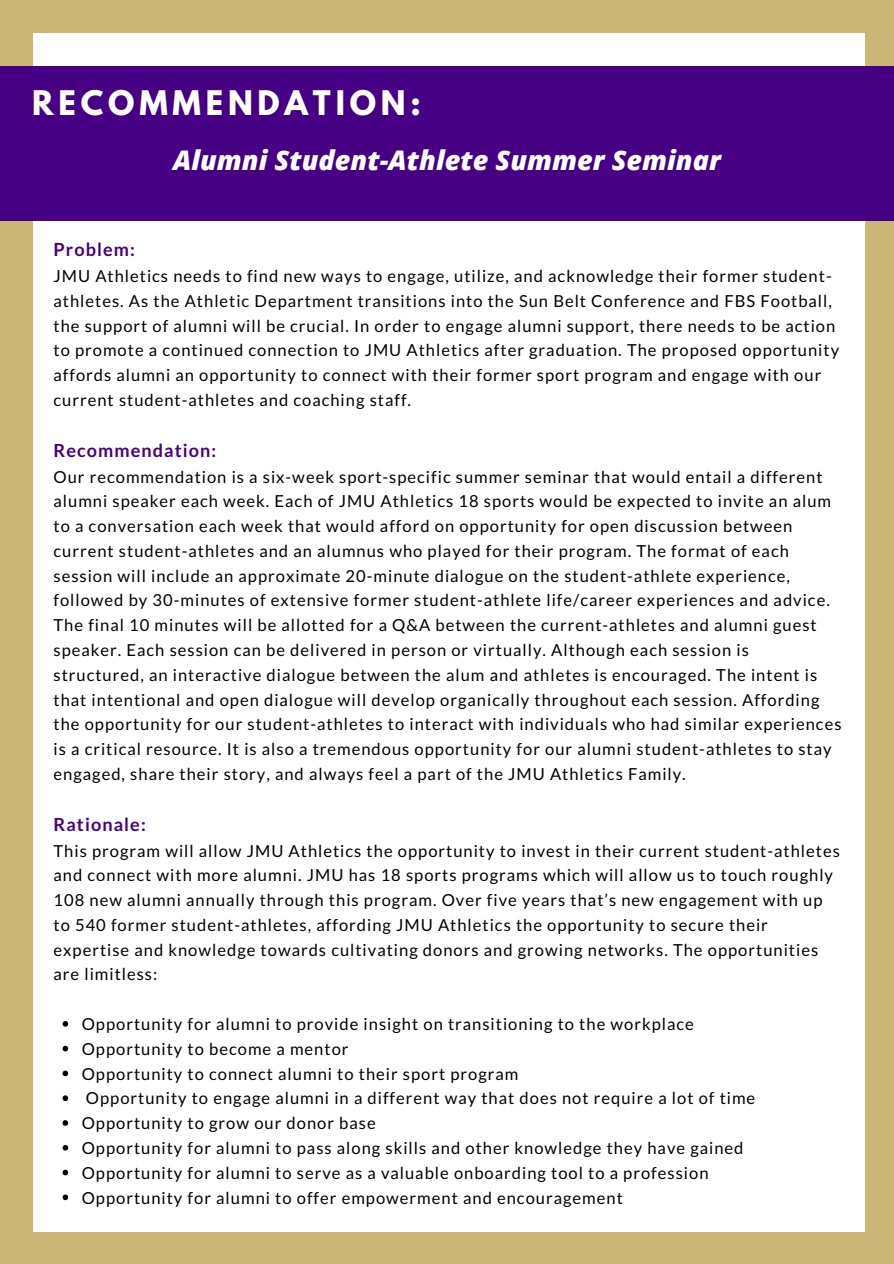
<style>
.page{position:relative;width:894px;height:1264px;background:#fff}
.page>*{position:absolute;margin:0;border:0;box-sizing:border-box;transform-origin:0 0}
.t1{font:700 30px "League Spartan";letter-spacing:.16em;color:#fff}
.t2{font:italic 800 27px "Open Sans";color:#fff}
.t3{font:700 18px "Lato";letter-spacing:.06em;color:#450084}
.t4{font:16.5px/24.8px "Lato";letter-spacing:.06em;color:#000}
</style>
<div class="page">
<div style="left:0;top:0;width:893px;height:1263px;background:#cbb677"></div>
<div style="left:34px;top:33px;width:830px;height:1198px;background:#fff"></div>
<svg style="left:62px;top:1021px;width:6px;height:5px"></svg>
<svg style="left:62px;top:1045px;width:6px;height:6px"></svg>
<svg style="left:62px;top:1070px;width:6px;height:6px"></svg>
<svg style="left:62px;top:1095px;width:6px;height:5px"></svg>
<svg style="left:62px;top:1120px;width:6px;height:5px"></svg>
<svg style="left:62px;top:1145px;width:6px;height:5px"></svg>
<svg style="left:62px;top:1169px;width:6px;height:6px"></svg>
<svg style="left:62px;top:1194px;width:6px;height:6px"></svg>
<div style="left:0;top:67px;width:893px;height:153px;background:#450084"></div>
<p class="t1" style="left:32px;top:88px;width:390px">RECOMMENDATION:</p>
<p class="t2" style="left:173px;top:141px;width:549px">Alumni Student-Athlete Summer Seminar</p>
<p class="t3" style="left:53px;top:238px;width:83px">Problem:</p>
<p class="t4" style="left:53px;top:263px;width:786px">JMU Athletics needs to find new ways to engage, utilize, and acknowledge their former student&shy;athletes. As the Athletic Department transitions into the Sun Belt Conference and FBS Football, the support of alumni will be crucial. In order to engage alumni support, there needs to be action to promote a continued connection to JMU Athletics after graduation. The proposed opportunity affords alumni an opportunity to connect with their former sport program and engage with our current student-athletes and coaching staff.</p>
<p class="t3" style="left:53px;top:439px;width:164px">Recommendation:</p>
<p class="t4" style="left:53px;top:464px;width:789px">Our recommendation is a six-week sport-specific summer seminar that would entail a different alumni speaker each week. Each of JMU Athletics 18 sports would be expected to invite an alum to a conversation each week that would afford on opportunity for open discussion between current student-athletes and an alumnus who played for their program. The format of each session will include an approximate 20-minute dialogue on the student-athlete experience, followed by 30-minutes of extensive former student-athlete life/career experiences and advice.<br>The final 10 minutes will be allotted for a Q&amp;A between the current-athletes and alumni guest speaker. Each session can be delivered in person or virtually. Although each session is structured, an interactive dialogue between the alum and athletes is encouraged. The intent is that intentional and open dialogue will develop organically throughout each session. Affording the opportunity for our student-athletes to interact with individuals who had similar experiences is a critical resource. It is also a tremendous opportunity for our alumni student-athletes to stay engaged, share their story, and always feel a part of the JMU Athletics Family.</p>
<p class="t3" style="left:53px;top:812px;width:94px">Rationale:</p>
<p class="t4" style="left:53px;top:837px;width:787px">This program will allow JMU Athletics the opportunity to invest in their current student-athletes and connect with more alumni. JMU has 18 sports programs which will allow us to touch roughly 108 new alumni annually through this program. Over five years that’s new engagement with up to 540 former student-athletes, affording JMU Athletics the opportunity to secure their expertise and knowledge towards cultivating donors and growing networks. The opportunities are limitless:</p>
<p class="t4" style="left:82px;top:1011px;width:613px">Opportunity for alumni to provide insight on transitioning to the workplace</p>
<p class="t4" style="left:82px;top:1036px;width:268px">Opportunity to become a mentor</p>
<p class="t4" style="left:82px;top:1060px;width:438px">Opportunity to connect alumni to their sport program</p>
<p class="t4" style="left:86px;top:1085px;width:670px">Opportunity to engage alumni in a different way that does not require a lot of time</p>
<p class="t4" style="left:82px;top:1110px;width:295px">Opportunity to grow our donor base</p>
<p class="t4" style="left:82px;top:1135px;width:663px">Opportunity for alumni to pass along skills and other knowledge they have gained</p>
<p class="t4" style="left:82px;top:1159px;width:628px">Opportunity for alumni to serve as a valuable onboarding tool to a profession</p>
<p class="t4" style="left:82px;top:1184px;width:542px">Opportunity for alumni to offer empowerment and encouragement</p>
</div>
